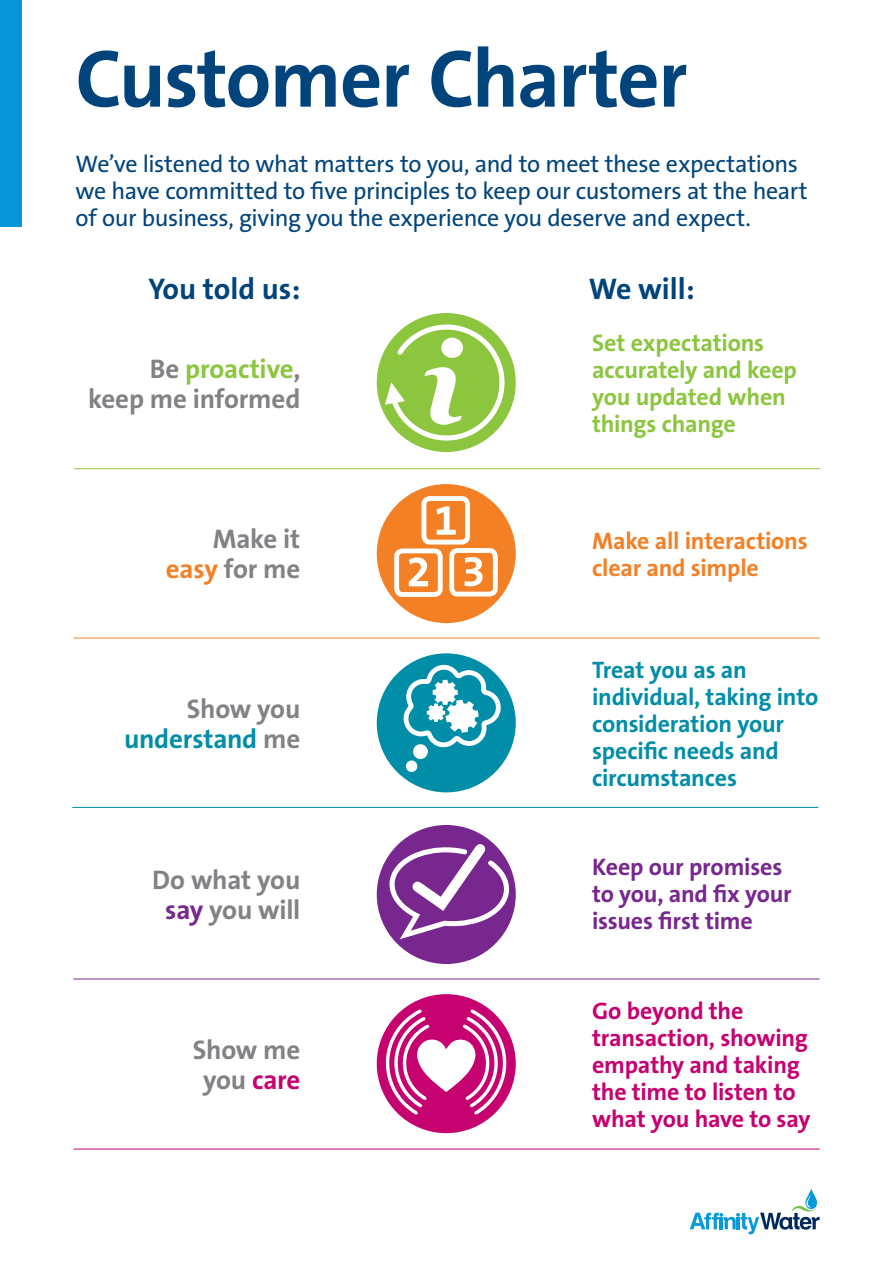
<style>
.page{position:relative;width:893px;height:1263px;background:#fff}
.page>*{position:absolute;margin:0;border:0;box-sizing:border-box;transform-origin:0 0}
.t1{font:700 82.5px "The Sans B7";letter-spacing:-.02em;color:#00447b}
.t2{font:700 30px "The Sans B7";color:#00447b}
.t3{font:700 27px "The Sans B7";letter-spacing:-.01em;color:#808285}
.t4{font:700 27px "The Sans B7";letter-spacing:-.01em;color:#8bc63e}
.t5{font:700 27px "The Sans B7";letter-spacing:-.01em;color:#008da8}
.t6{font:700 27px "The Sans B7";letter-spacing:-.01em;color:#c60170}
.t7{font:24px/27px "The Sans B5 Plain";letter-spacing:-.015em;color:#00447b}
.t8{font:700 24px/27px "The Sans B7";letter-spacing:-.01em;color:#008da8}
.t9{font:700 24px/27px "The Sans B7";letter-spacing:-.01em;color:#c60170}
.t10{font:700 24px/27px "The Sans B7";letter-spacing:-.01em;color:#8bc63e}
.t11{font:700 24px/27px "The Sans B7";letter-spacing:-.01em;color:#77278d}
.t12{font:700 24px/27px "The Sans B7";letter-spacing:-.01em;color:#f48026}
.s1{color:#808285}
.s2{color:#f48026}
.s3{color:#77278d}
</style>
<div class="page">
<svg style="left:690px;top:1188px;width:130px;height:46px"></svg>
<hr style="left:74px;top:468px;width:746px;height:1px;background:#8bc63e">
<div style="left:377px;top:825px;width:139px;height:139px;background:#77278d;border-radius:50%"></div>
<svg style="left:386px;top:835px;width:127px;height:108px"></svg>
<div style="left:377px;top:653px;width:139px;height:139px;background:#008da8;border-radius:50%"></div>
<svg style="left:399px;top:659px;width:106px;height:115px"></svg>
<div style="left:377px;top:484px;width:139px;height:139px;background:#f48026;border-radius:50%"></div>
<div style="left:422px;top:496px;width:48px;height:48px;border:5px solid #fff;border-radius:6px"></div>
<div style="left:449px;top:548px;width:49px;height:48px;border:5px solid #fff;border-radius:6px"></div>
<div style="left:394px;top:548px;width:49px;height:49px;border:5px solid #fff;border-radius:6px"></div>
<svg style="left:436px;top:506px;width:20px;height:29px"></svg>
<svg style="left:464px;top:557px;width:19px;height:29px"></svg>
<svg style="left:409px;top:557px;width:19px;height:29px"></svg>
<div style="left:377px;top:994px;width:139px;height:139px;background:#c60170;border-radius:50%"></div>
<svg style="left:381px;top:1006px;width:130px;height:111px"></svg>
<div style="left:377px;top:313px;width:139px;height:139px;background:#8bc63e;border-radius:50%"></div>
<svg style="left:385px;top:319px;width:125px;height:127px"></svg>
<hr style="left:74px;top:638px;width:746px;height:1px;background:#f48026">
<hr style="left:72px;top:807px;width:746px;height:1px;background:#008da8">
<hr style="left:73px;top:979px;width:746px;height:1px;background:#77278d">
<hr style="left:74px;top:1149px;width:746px;height:1px;background:#c60170">
<div style="left:0;top:0;width:21px;height:226px;background:#0696d7"></div>
<p class="t1" style="left:75px;top:34px;width:613px">Customer Charter</p>
<p class="t7" style="left:75px;top:151px;width:734px">We’ve listened to what matters to you, and to meet these expectations we have committed to five principles to keep our customers at the heart of our business, giving you the experience you deserve and expect.</p>
<p class="t2" style="left:148px;top:273px;width:153px">You told us:</p>
<p class="t2" style="left:589px;top:273px;width:108px">We will:</p>
<p class="t4" style="left:150px;top:354px;width:152px"><span class="s1">Be</span> proactive<span class="s1">,</span></p>
<p class="t3" style="left:88px;top:384px;width:214px">keep me informed</p>
<p class="t3" style="left:213px;top:524px;width:89px">Make it</p>
<p class="t3" style="left:166px;top:554px;width:136px"><span class="s2">easy</span> for me</p>
<p class="t3" style="left:187px;top:694px;width:115px">Show you</p>
<p class="t5" style="left:124px;top:724px;width:178px">understand <span class="s1">me</span></p>
<p class="t3" style="left:152px;top:865px;width:150px">Do what you</p>
<p class="t3" style="left:165px;top:895px;width:137px"><span class="s3">say</span> you will</p>
<p class="t3" style="left:193px;top:1036px;width:109px">Show me</p>
<p class="t6" style="left:203px;top:1066px;width:99px"><span class="s1">you</span> care</p>
<p class="t10" style="left:592px;top:330px;width:206px">Set expectations accurately and keep you updated when things change</p>
<p class="t12" style="left:592px;top:528px;width:217px">Make all interactions clear and simple</p>
<p class="t8" style="left:592px;top:657px;width:228px">Treat you as an individual, taking into consideration your specific needs and circumstances</p>
<p class="t11" style="left:592px;top:854px;width:201px">Keep our promises to you, and fix your issues first time</p>
<p class="t9" style="left:592px;top:998px;width:220px">Go beyond the transaction, showing empathy and taking the time to listen to what you have to say</p>
</div>
